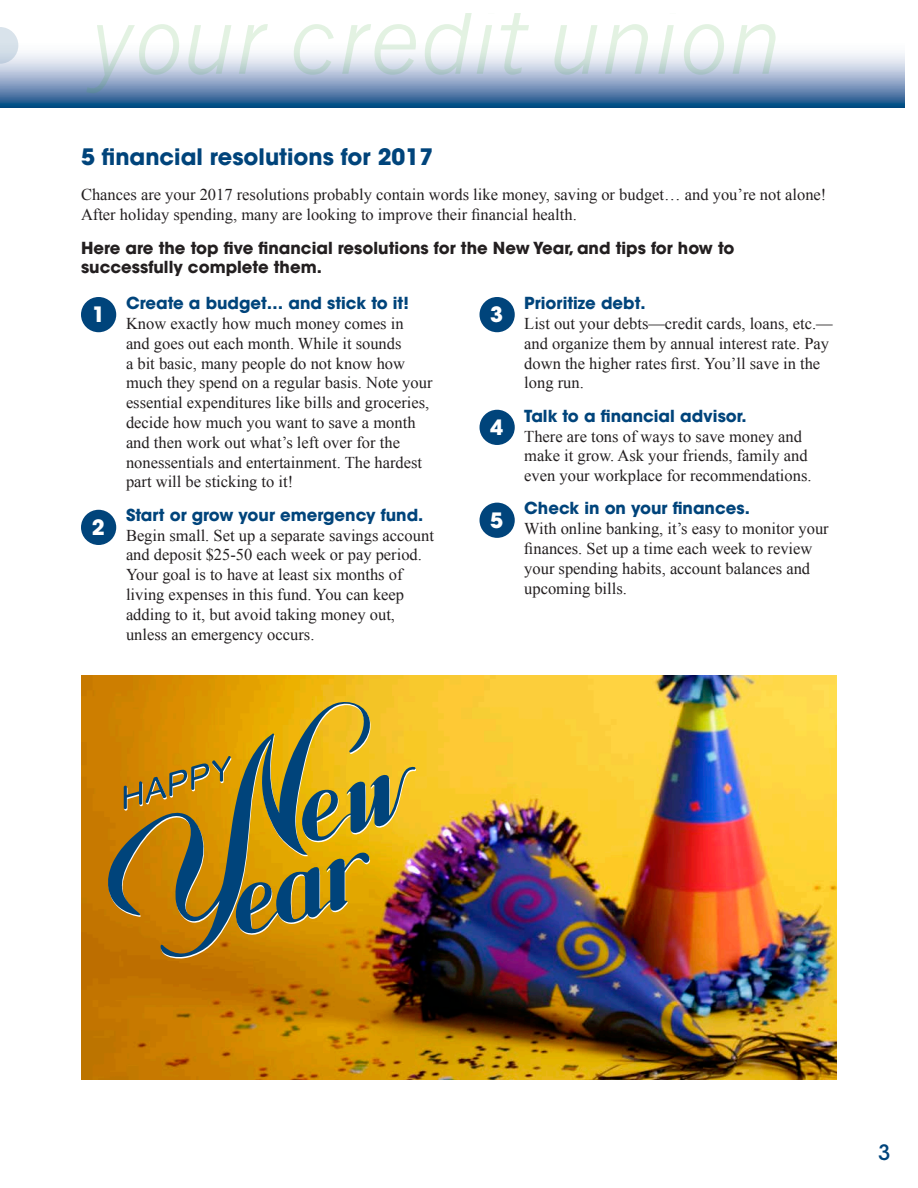
<style>
.page{position:relative;width:918px;height:1188px;background:#fff}
.page>*{position:absolute;margin:0;border:0;box-sizing:border-box;transform-origin:0 0}
.article_title{font:700 22.5px "ITC Avant Garde Std";color:#00447b}
.t1{font:700 21px "ITC Avant Garde Std";color:#fff}
.t2{font:500 21px "ITC Avant Garde Std";color:#00447b}
.body_copy{font:16.5px/19.8px "Times New Roman";color:#231f20}
.body_copy-2{font:700 16.5px/19.8px "ITC Avant Garde Std";color:#231f20}
.s1{font-family:"ITC Avant Garde Std";font-weight:700;color:#00447b}
</style>
<div class="page">
<img style="left:81px;top:675px;width:756px;height:405px">
<svg style="left:370px;top:766px;width:46px;height:77px;background:#b6a440"></svg>
<svg style="left:108px;top:702px;width:262px;height:255px;background:#ab8723"></svg>
<svg style="left:0;top:13px;width:904px;height:95px"></svg>
<svg style="left:86px;top:24px;width:93px;height:69px"></svg>
<svg style="left:188px;top:25px;width:43px;height:50px"></svg>
<svg style="left:239px;top:24px;width:29px;height:50px"></svg>
<svg style="left:294px;top:24px;width:40px;height:51px"></svg>
<svg style="left:342px;top:24px;width:74px;height:51px"></svg>
<svg style="left:425px;top:14px;width:104px;height:61px"></svg>
<svg style="left:554px;top:25px;width:43px;height:50px"></svg>
<svg style="left:605px;top:24px;width:43px;height:50px"></svg>
<svg style="left:658px;top:14px;width:20px;height:60px"></svg>
<svg style="left:684px;top:24px;width:40px;height:51px"></svg>
<svg style="left:733px;top:24px;width:43px;height:50px"></svg>
<svg style="left:0;top:27px;width:18px;height:37px"></svg>
<div style="left:81px;top:297px;width:35px;height:35px;background:#00447b;border-radius:50%"></div>
<div style="left:81px;top:510px;width:35px;height:35px;background:#00447b;border-radius:50%"></div>
<div style="left:480px;top:297px;width:35px;height:35px;background:#00447b;border-radius:50%"></div>
<div style="left:480px;top:410px;width:35px;height:35px;background:#00447b;border-radius:50%"></div>
<div style="left:480px;top:503px;width:35px;height:35px;background:#00447b;border-radius:50%"></div>
<p class="article_title" style="left:81px;top:142px;width:354px">5 financial resolutions for 2017</p>
<p class="body_copy" style="left:81px;top:185px;width:747px">Chances are your 2017 resolutions probably contain words like money, saving or budget… and you’re not alone!<br>After holiday spending, many are looking to improve their financial health.</p>
<p class="body_copy-2" style="left:81px;top:237px;width:655px">Here are the top five financial resolutions for the New Year, and tips for how to successfully complete them.</p>
<p class="body_copy" style="left:524px;top:294px;width:310px"><span class="s1">Prioritize debt.<br></span>List out your debts—credit cards, loans, etc.— and organize them by annual interest rate. Pay down the higher rates first. You’ll save in the long run.</p>
<p class="body_copy" style="left:524px;top:406px;width:289px"><span class="s1">Talk to a financial advisor.<br></span>There are tons of ways to save money and make it grow. Ask your friends, family and even your workplace for recommendations.</p>
<p class="body_copy" style="left:524px;top:499px;width:306px"><span class="s1">Check in on your finances.<br></span>With online banking, it’s easy to monitor your finances. Set up a time each week to review your spending habits, account balances and upcoming bills.</p>
<p class="body_copy" style="left:126px;top:294px;width:308px"><span class="s1">Create a budget… and stick to it!<br></span>Know exactly how much money comes in<br>and goes out each month. While it sounds<br>a bit basic, many people do not know how much they spend on a regular basis. Note your essential expenditures like bills and groceries, decide how much you want to save a month and then work out what’s left over for the nonessentials and entertainment. The hardest part will be sticking to it!</p>
<p class="body_copy" style="left:126px;top:505px;width:309px"><span class="s1">Start or grow your emergency fund.<br></span>Begin small. Set up a separate savings account and deposit $25-50 each week or pay period.<br>Your goal is to have at least six months of living expenses in this fund. You can keep adding to it, but avoid taking money out, unless an emergency occurs.</p>
<p class="t1" style="left:490px;top:301px;width:14px">3</p>
<p class="t1" style="left:92px;top:301px;width:14px">1</p>
<p class="t1" style="left:490px;top:414px;width:14px">4</p>
<p class="t1" style="left:490px;top:507px;width:14px">5</p>
<p class="t1" style="left:92px;top:514px;width:14px">2</p>
<p class="t2" style="left:878px;top:1139px;width:14px">3</p>
</div>
